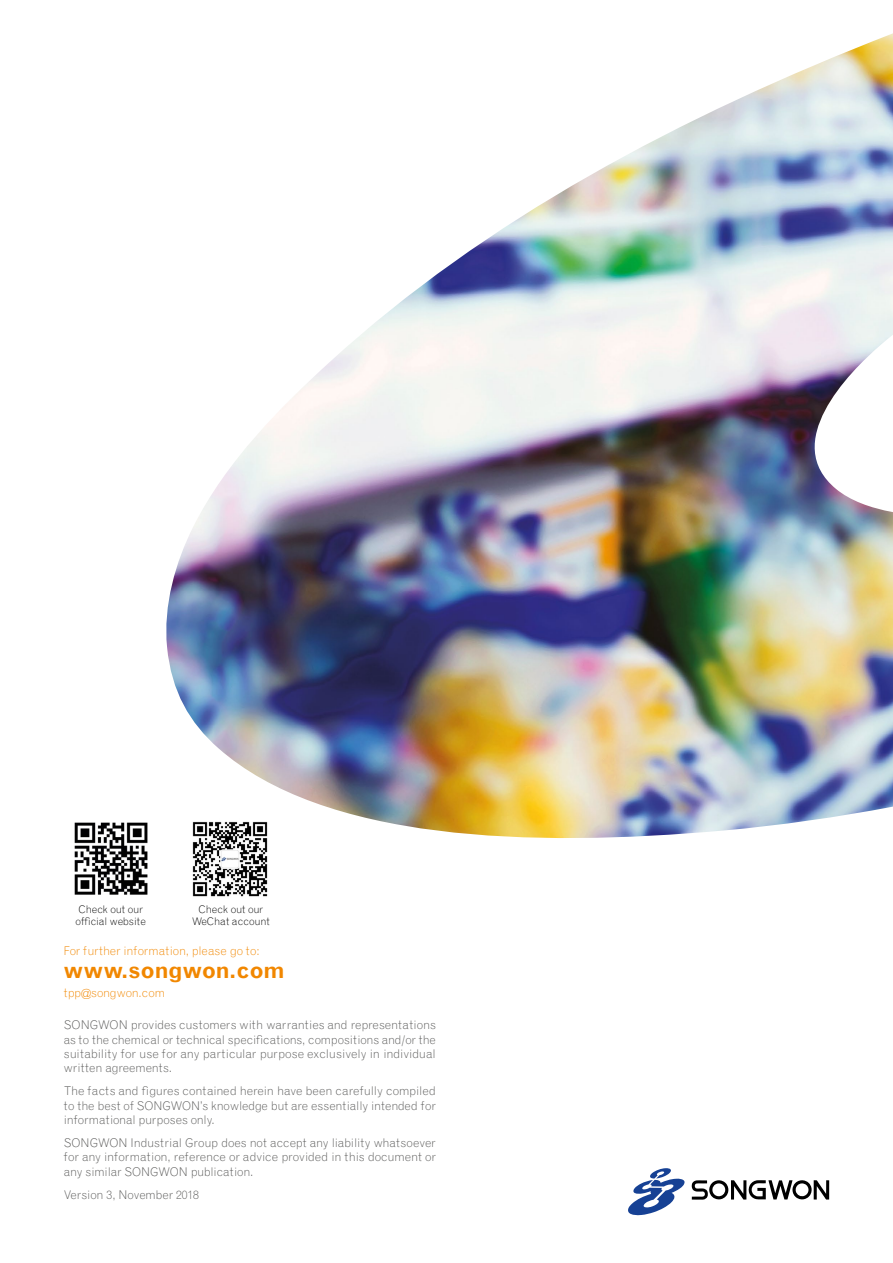
<style>
.page{position:relative;width:893px;height:1263px;background:#fff}
.page>*{position:absolute;margin:0;border:0;box-sizing:border-box;transform-origin:0 0}
.t1{font:700 22.5px "Grotesque";letter-spacing:-.02em;color:#f18700}
.t2{font:300 12px/14.4px "Grotesque";letter-spacing:-.01em;color:#575756;text-align:justify}
.t3{font:300 12px "Grotesque";letter-spacing:-.005em;color:#f18700}
.t4{font:300 10.5px/12px "Grotesque";letter-spacing:-.005em;color:#000;text-align:center}
</style>
<div class="page">
<svg style="left:628px;top:1168px;width:57px;height:47px"></svg>
<svg style="left:691px;top:1180px;width:138px;height:20px"></svg>
<img style="left:166px;top:33px;width:727px;height:805px">
<img style="left:74px;top:822px;width:74px;height:73px">
<img style="left:188px;top:817px;width:84px;height:80px">
<p class="t4" style="left:75px;top:903px;width:72px;text-align:left">Check out our official website</p>
<p class="t4" style="left:192px;top:903px;width:79px">Check out our<br>WeChat account</p>
<p class="t3" style="left:64px;top:943px;width:198px">For further information, please go to:</p>
<h1 class="t1" style="left:64px;top:957px;width:223px">www.songwon.com</h1>
<p class="t3" style="left:64px;top:985px;width:103px">tpp@songwon.com</p>
<p class="t2" style="left:64px;top:1018px;width:374px">SONGWON provides customers with warranties and representations as to the chemical or technical specifications, compositions and/or the suitability for use for any particular purpose exclusively in individual written agreements.</p>
<p class="t2" style="left:64px;top:1084px;width:374px">The facts and figures contained herein have been carefully compiled to the best of SONGWON’s knowledge but are essentially intended for informational purposes only.</p>
<p class="t2" style="left:64px;top:1135px;width:374px">SONGWON Industrial Group does not accept any liability whatsoever for any information, reference or advice provided in this document or any similar SONGWON publication.</p>
<p class="t2" style="left:64px;top:1187px;width:137px">Version 3, November 2018</p>
</div>
